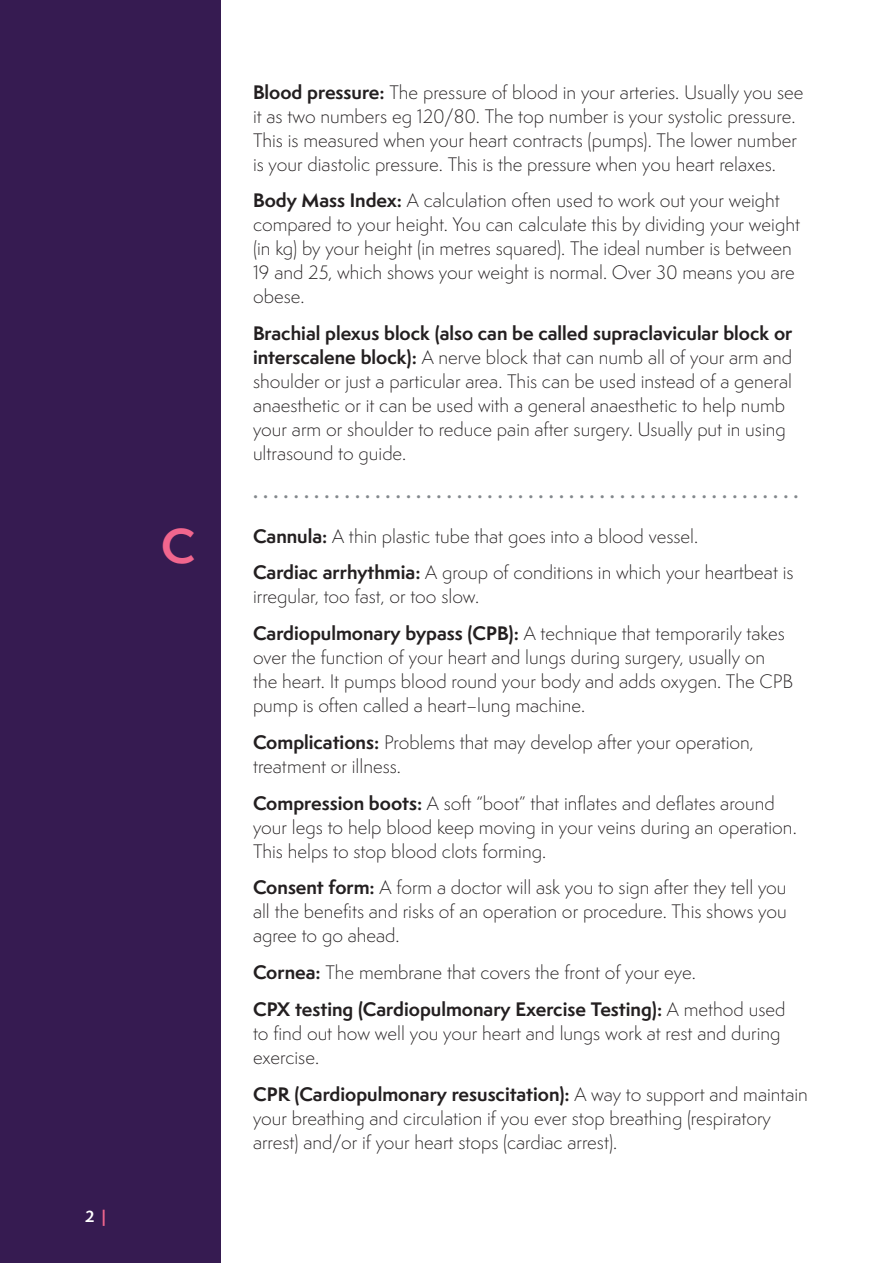
<style>
.page{position:relative;width:893px;height:1263px;background:#fff}
.page>*{position:absolute;margin:0;border:0;box-sizing:border-box;transform-origin:0 0}
.Number{font:700 45px "Semplicita Pro";color:#f1668e}
.t1{font:700 19.5px "Semplicita Pro";color:#83888c}
.Text{font:300 18px/24px "Semplicita Pro";color:#231f20}
.t2{font:700 15px "Semplicita Pro";color:#fff}
.s1{color:#f1668e}
.s2{font-weight:700}
</style>
<div class="page">
<div style="left:0;top:0;width:221px;height:1263px;background:#361b51"></div>
<p class="Number" style="left:161px;top:512px;width:36px">C</p>
<p class="t2" style="left:85px;top:1205px;width:22px">2 <span class="s1">|</span></p>
<p class="Text" style="left:253px;top:80px;width:552px"><span class="s2">Blood pressure:</span> The pressure of blood in your arteries. Usually you see it as two numbers eg 120/80. The top number is your systolic pressure.<br>This is measured when your heart contracts (pumps). The lower number is your diastolic pressure. This is the pressure when you heart relaxes.</p>
<p class="Text" style="left:253px;top:189px;width:549px"><span class="s2">Body Mass Index:</span> A calculation often used to work out your weight compared to your height. You can calculate this by dividing your weight (in kg) by your height (in metres squared). The ideal number is between 19 and 25, which shows your weight is normal. Over 30 means you are obese.</p>
<p class="Text" style="left:253px;top:321px;width:541px"><span class="s2">Brachial plexus block (also can be called supraclavicular block or interscalene block):</span> A nerve block that can numb all of your arm and shoulder or just a particular area. This can be used instead of a general anaesthetic or it can be used with a general anaesthetic to help numb your arm or shoulder to reduce pain after surgery. Usually put in using ultrasound to guide.</p>
<p class="t1" style="left:253px;top:476px;width:547px">. . . . . . . . . . . . . . . . . . . . . . . . . . . . . . . . . . . . . . . . . . . . . . . . . . . . . .</p>
<p class="Text" style="left:253px;top:524px;width:447px"><span class="s2">Cannula:</span> A thin plastic tube that goes into a blood vessel.</p>
<p class="Text" style="left:253px;top:561px;width:542px"><span class="s2">Cardiac arrhythmia:</span> A group of conditions in which your heartbeat is irregular, too fast, or too slow.</p>
<p class="Text" style="left:253px;top:621px;width:542px"><span class="s2">Cardiopulmonary bypass (CPB):</span> A technique that temporarily takes over the function of your heart and lungs during surgery, usually on the heart. It pumps blood round your body and adds oxygen. The CPB pump is often called a heart–lung machine.</p>
<p class="Text" style="left:253px;top:730px;width:502px"><span class="s2">Complications:</span> Problems that may develop after your operation, treatment or illness.</p>
<p class="Text" style="left:253px;top:791px;width:545px"><span class="s2">Compression boots:</span> A soft “boot” that inflates and deflates around your legs to help blood keep moving in your veins during an operation.<br>This helps to stop blood clots forming.</p>
<p class="Text" style="left:253px;top:876px;width:535px;text-align:justify"><span class="s2">Consent form:</span> A form a doctor will ask you to sign after they tell you all the benefits and risks of an operation or procedure. This shows you agree to go ahead.</p>
<p class="Text" style="left:253px;top:960px;width:444px"><span class="s2">Cornea:</span> The membrane that covers the front of your eye.</p>
<p class="Text" style="left:253px;top:997px;width:534px"><span class="s2">CPX testing (Cardiopulmonary Exercise Testing):</span> A method used to find out how well you your heart and lungs work at rest and during exercise.</p>
<p class="Text" style="left:253px;top:1082px;width:556px"><span class="s2">CPR (Cardiopulmonary resuscitation):</span> A way to support and maintain your breathing and circulation if you ever stop breathing (respiratory arrest) and/or if your heart stops (cardiac arrest).</p>
</div>
